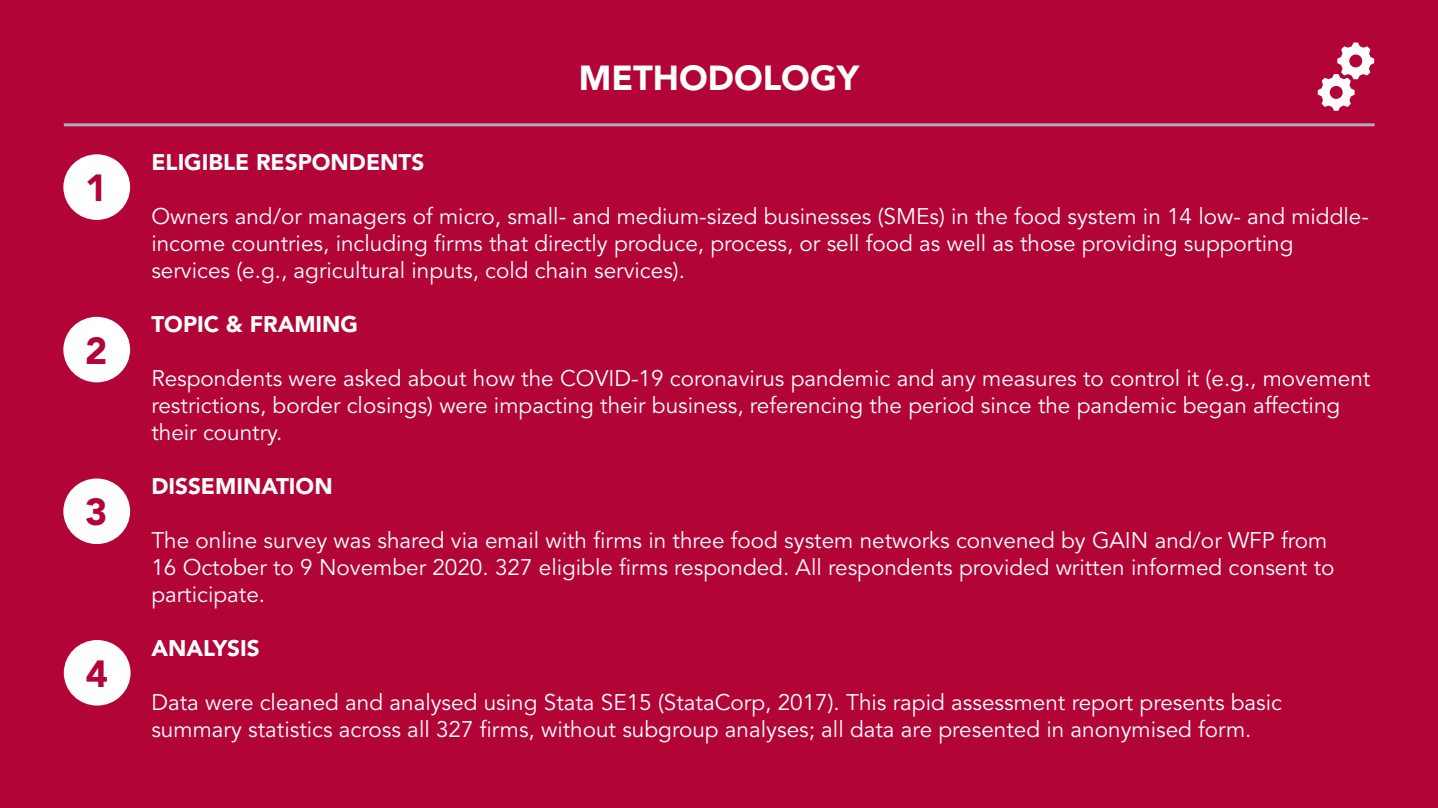
<style>
.page{position:relative;width:1438px;height:808px;background:#fff}
.page>*{position:absolute;margin:0;border:0;box-sizing:border-box;transform-origin:0 0}
.t1{font:900 37.5px "Avenir LT Std";color:#b30437}
.t2{font:900 34.5px "Avenir LT Std";color:#fff}
.t3{font:22.5px/27px "Avenir LT Std";color:#fff}
.t4{font:900 22.5px "Avenir LT Std";color:#fff}
</style>
<div class="page">
<div style="left:0;top:0;width:1437px;height:808px;background:#b30437"></div>
<div style="left:63px;top:154px;width:67px;height:66px;background:#fff;border-radius:50%"></div>
<div style="left:63px;top:317px;width:67px;height:65px;background:#fff;border-radius:50%"></div>
<div style="left:63px;top:478px;width:67px;height:66px;background:#fff;border-radius:50%"></div>
<div style="left:64px;top:640px;width:66px;height:65px;background:#fff;border-radius:50%"></div>
<svg style="left:1317px;top:43px;width:56px;height:68px"></svg>
<hr style="left:64px;top:123px;width:1310px;height:3px;background:#aeafb3">
<p class="t1" style="left:85px;top:166px;width:24px">1</p>
<p class="t1" style="left:85px;top:328px;width:24px">2</p>
<p class="t1" style="left:85px;top:490px;width:24px">3</p>
<p class="t1" style="left:86px;top:651px;width:24px">4</p>
<p class="t2" style="left:578px;top:57px;width:282px">METHODOLOGY</p>
<p class="t4" style="left:151px;top:149px;width:274px">ELIGIBLE RESPONDENTS</p>
<p class="t3" style="left:151px;top:204px;width:1218px">Owners and/or managers of micro, small- and medium-sized businesses (SMEs) in the food system in 14 low- and middle&shy;income countries, including firms that directly produce, process, or sell food as well as those providing supporting services (e.g., agricultural inputs, cold chain services).</p>
<p class="t4" style="left:151px;top:311px;width:208px">TOPIC &amp; FRAMING</p>
<p class="t3" style="left:151px;top:366px;width:1220px">Respondents were asked about how the COVID-19 coronavirus pandemic and any measures to control it (e.g., movement restrictions, border closings) were impacting their business, referencing the period since the pandemic began affecting their country.</p>
<p class="t4" style="left:151px;top:473px;width:183px">DISSEMINATION</p>
<p class="t3" style="left:151px;top:528px;width:1184px">The online survey was shared via email with firms in three food system networks convened by GAIN and/or WFP from<br>16 October to 9 November 2020. 327 eligible firms responded. All respondents provided written informed consent to participate.</p>
<p class="t4" style="left:151px;top:635px;width:110px">ANALYSIS</p>
<p class="t3" style="left:151px;top:690px;width:1132px">Data were cleaned and analysed using Stata SE15 (StataCorp, 2017). This rapid assessment report presents basic summary statistics across all 327 firms, without subgroup analyses; all data are presented in anonymised form.</p>
</div>
